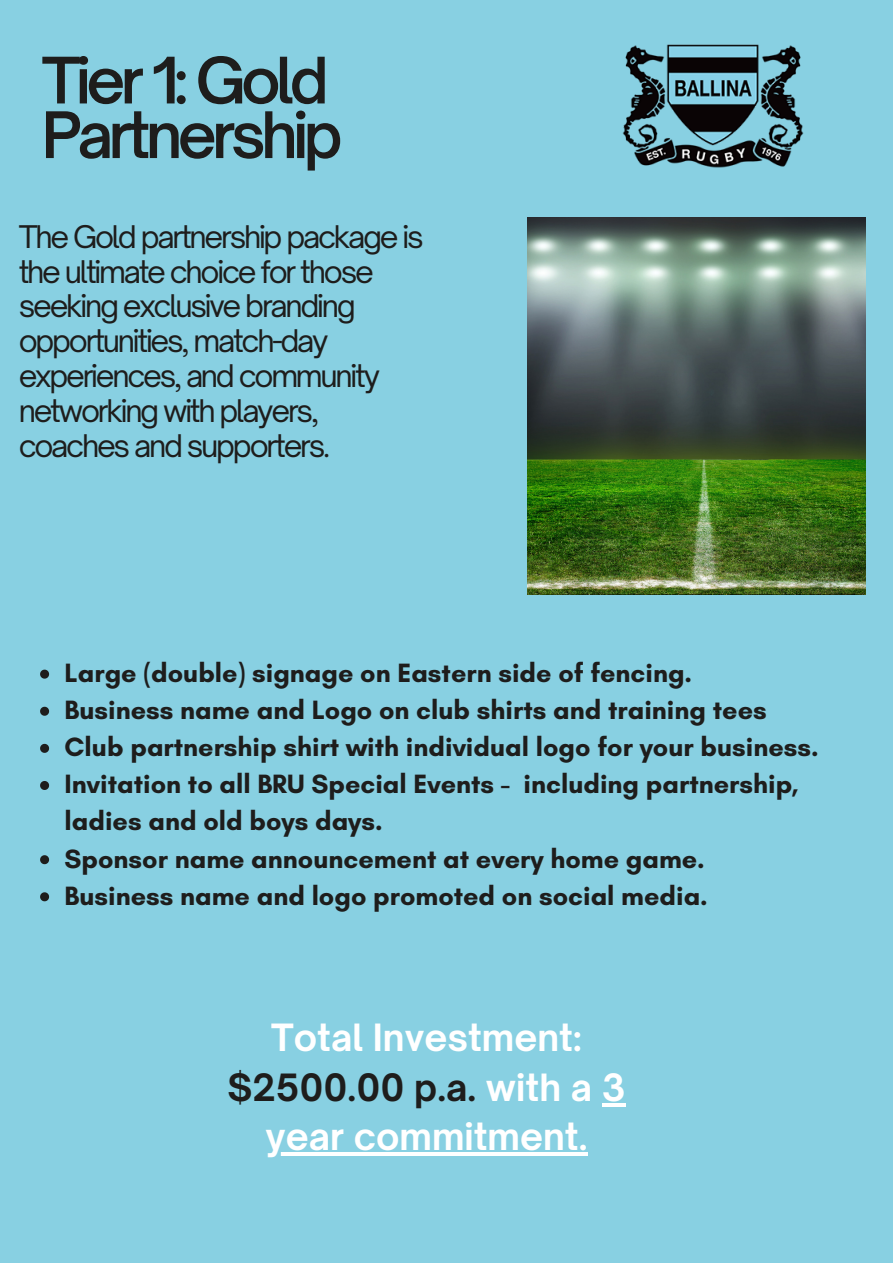
<style>
.page{position:relative;width:893px;height:1264px;background:#fff}
.page>*{position:absolute;margin:0;border:0;box-sizing:border-box;transform-origin:0 0}
.t1{font:600 61.2px/54.6px "Open Sauce One";letter-spacing:-.075em;color:#1e1d1c}
.t2{font:700 36px/49.5px "Open Sauce One";color:#fff;text-align:center}
.t3{font:29.85px/34.8px "Open Sauce One";letter-spacing:-.075em;color:#1e1d1c}
.t4{font:700 27px/37px "Glacial Indifference";color:#1e1d1c}
.s1{color:#1e1d1c}
</style>
<div class="page">
<div style="left:0;top:0;width:892px;height:1262px;background:#88d0e2"></div>
<img style="left:527px;top:218px;width:338px;height:376px">
<img style="left:622px;top:45px;width:181px;height:123px">
<svg style="left:40px;top:669px;width:9px;height:9px"></svg>
<svg style="left:40px;top:706px;width:9px;height:9px"></svg>
<svg style="left:40px;top:744px;width:9px;height:8px"></svg>
<svg style="left:40px;top:781px;width:9px;height:9px"></svg>
<svg style="left:40px;top:855px;width:9px;height:9px"></svg>
<svg style="left:40px;top:892px;width:9px;height:9px"></svg>
<hr style="left:601px;top:1103px;width:24px;height:3px;background:#fff">
<hr style="left:265px;top:1152px;width:322px;height:3px;background:#fff">
<p class="t1" style="left:42px;top:53px;width:303px">Tier 1: Gold<br>Partnership</p>
<p class="t3" style="left:19px;top:219px;width:406px">The Gold partnership package is the ultimate choice for those seeking exclusive branding opportunities, match-day experiences, and community networking with players, coaches and supporters.</p>
<p class="t4" style="left:65px;top:654px;width:629px">Large (double) signage on Eastern side of fencing.</p>
<p class="t4" style="left:65px;top:691px;width:703px">Business name and Logo on club shirts and training tees</p>
<p class="t4" style="left:65px;top:728px;width:755px">Club partnership shirt with individual logo for your business.</p>
<p class="t4" style="left:65px;top:765px;width:735px">Invitation to all BRU Special Events - including partnership, ladies and old boys days.</p>
<p class="t4" style="left:65px;top:839px;width:641px">Sponsor name announcement at every home game.</p>
<p class="t4" style="left:65px;top:876px;width:644px">Business name and logo promoted on social media.</p>
<p class="t2" style="left:227px;top:1012px;width:399px">Total Investment: <span class="s1">$2500.00 p.a.</span> with a 3 year commitment.</p>
</div>
